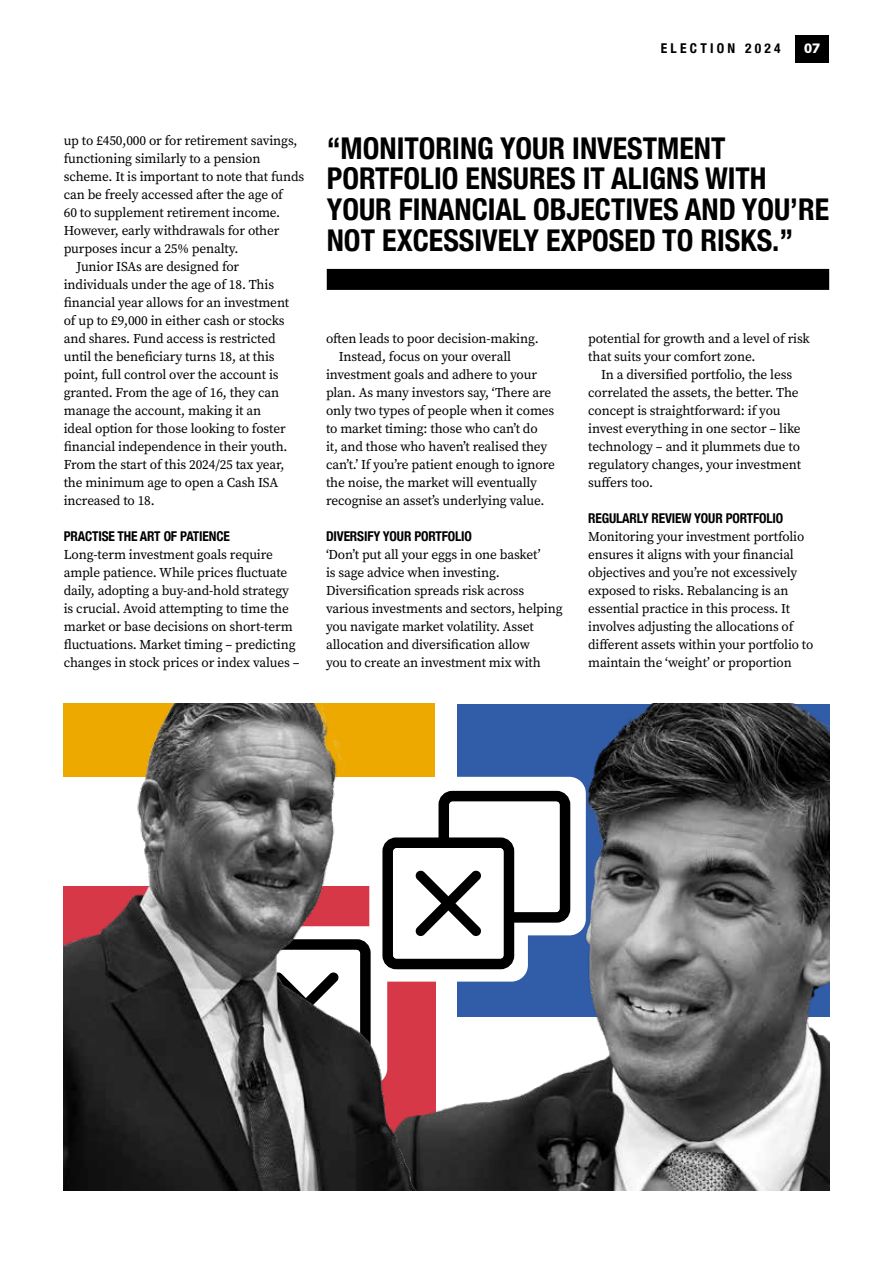
<style>
.page{position:relative;width:893px;height:1263px;background:#fff}
.page>*{position:absolute;margin:0;border:0;box-sizing:border-box;transform-origin:0 0}
.t1{font:700 condensed 30px/30.6px "Helvetica Neue";color:#000}
.t2{font:13.5px/18px "Source Serif Pro";letter-spacing:-.01em;color:#000}
.t3{font:700 condensed 13.5px "Helvetica Neue";letter-spacing:-.01em;color:#000}
.t4{font:700 condensed 13.5px "Helvetica Neue";letter-spacing:.24em;color:#000}
.t5{font:900 13.5px "Nunito Sans";color:#fff}
</style>
<div class="page">
<div style="left:795px;top:35px;width:34px;height:27px;background:#000"></div>
<img style="left:616px;top:704px;width:213px;height:487px">
<div style="left:327px;top:269px;width:502px;height:21px;background:#000"></div>
<img style="left:64px;top:704px;width:552px;height:487px">
<div style="left:388px;top:843px;width:121px;height:121px;background:#fff;border-radius:9px"></div>
<div style="left:382px;top:837px;width:132px;height:132px;border:10px solid #000;border-radius:9px"></div>
<svg style="left:415px;top:870px;width:66px;height:66px"></svg>
<p class="t4" style="left:661px;top:40px;width:121px">ELECTION 2024</p>
<p class="t5" style="left:804px;top:39px;width:18px">07</p>
<p class="t2" style="left:64px;top:132px;width:235px">up to £450,000 or for retirement savings,</p>
<p class="t2" style="left:64px;top:150px;width:198px">functioning similarly to a pension</p>
<p class="t2" style="left:64px;top:168px;width:242px">scheme. It is important to note that funds</p>
<p class="t2" style="left:64px;top:186px;width:221px">can be freely accessed after the age of</p>
<p class="t2" style="left:64px;top:204px;width:218px">60 to supplement retirement income.</p>
<p class="t2" style="left:64px;top:222px;width:217px">However, early withdrawals for other</p>
<p class="t2" style="left:64px;top:240px;width:176px">purposes incur a 25% penalty.</p>
<p class="t2" style="left:77px;top:258px;width:164px">Junior ISAs are designed for</p>
<p class="t2" style="left:64px;top:276px;width:212px">individuals under the age of 18. This</p>
<p class="t2" style="left:64px;top:294px;width:227px">financial year allows for an investment</p>
<p class="t2" style="left:64px;top:312px;width:222px">of up to £9,000 in either cash or stocks</p>
<p class="t2" style="left:64px;top:330px;width:213px">and shares. Fund access is restricted</p>
<p class="t2" style="left:64px;top:348px;width:212px">until the beneficiary turns 18, at this</p>
<p class="t2" style="left:64px;top:366px;width:216px">point, full control over the account is</p>
<p class="t2" style="left:64px;top:384px;width:217px">granted. From the age of 16, they can</p>
<p class="t2" style="left:64px;top:402px;width:199px">manage the account, making it an</p>
<p class="t2" style="left:64px;top:420px;width:223px">ideal option for those looking to foster</p>
<p class="t2" style="left:64px;top:438px;width:225px">financial independence in their youth.</p>
<p class="t2" style="left:64px;top:456px;width:222px">From the start of this 2024/25 tax year,</p>
<p class="t2" style="left:64px;top:474px;width:216px">the minimum age to open a Cash ISA</p>
<p class="t2" style="left:64px;top:492px;width:93px">increased to 18.</p>
<p class="t3" style="left:64px;top:528px;width:168px">PRACTISE THE ART OF PATIENCE</p>
<p class="t2" style="left:64px;top:546px;width:237px">Long-term investment goals require ample patience. While prices fluctuate daily, adopting a buy-and-hold strategy is crucial. Avoid attempting to time the market or base decisions on short-term fluctuations. Market timing – predicting changes in stock prices or index values –</p>
<h1 class="t1" style="left:327px;top:132px;width:504px">“MONITORING YOUR INVESTMENT PORTFOLIO ENSURES IT ALIGNS WITH YOUR FINANCIAL OBJECTIVES AND YOU’RE NOT EXCESSIVELY EXPOSED TO RISKS.”</h1>
<p class="t2" style="left:326px;top:330px;width:214px">often leads to poor decision-making.</p>
<p class="t2" style="left:339px;top:348px;width:174px">Instead, focus on your overall</p>
<p class="t2" style="left:326px;top:366px;width:212px">investment goals and adhere to your</p>
<p class="t2" style="left:326px;top:384px;width:227px">plan. As many investors say, ‘There are</p>
<p class="t2" style="left:326px;top:402px;width:230px">only two types of people when it comes</p>
<p class="t2" style="left:326px;top:420px;width:213px">to market timing: those who can’t do</p>
<p class="t2" style="left:326px;top:438px;width:223px">it, and those who haven’t realised they</p>
<p class="t2" style="left:326px;top:456px;width:230px">can’t.’ If you’re patient enough to ignore</p>
<p class="t2" style="left:326px;top:474px;width:213px">the noise, the market will eventually</p>
<p class="t2" style="left:326px;top:492px;width:220px">recognise an asset’s underlying value.</p>
<p class="t3" style="left:326px;top:528px;width:147px">DIVERSIFY YOUR PORTFOLIO</p>
<p class="t2" style="left:326px;top:546px;width:238px">‘Don’t put all your eggs in one basket’<br>is sage advice when investing.<br>Diversification spreads risk across various investments and sectors, helping you navigate market volatility. Asset allocation and diversification allow<br>you to create an investment mix with</p>
<p class="t2" style="left:588px;top:330px;width:223px">potential for growth and a level of risk that suits your comfort zone.</p>
<p class="t2" style="left:588px;top:366px;width:214px;text-indent:13px">In a diversified portfolio, the less correlated the assets, the better. The concept is straightforward: if you invest everything in one sector – like technology – and it plummets due to regulatory changes, your investment suffers too.</p>
<p class="t3" style="left:588px;top:510px;width:197px">REGULARLY REVIEW YOUR PORTFOLIO</p>
<p class="t2" style="left:588px;top:528px;width:227px">Monitoring your investment portfolio ensures it aligns with your financial objectives and you’re not excessively exposed to risks. Rebalancing is an essential practice in this process. It involves adjusting the allocations of different assets within your portfolio to maintain the ‘weight’ or proportion</p>
</div>
